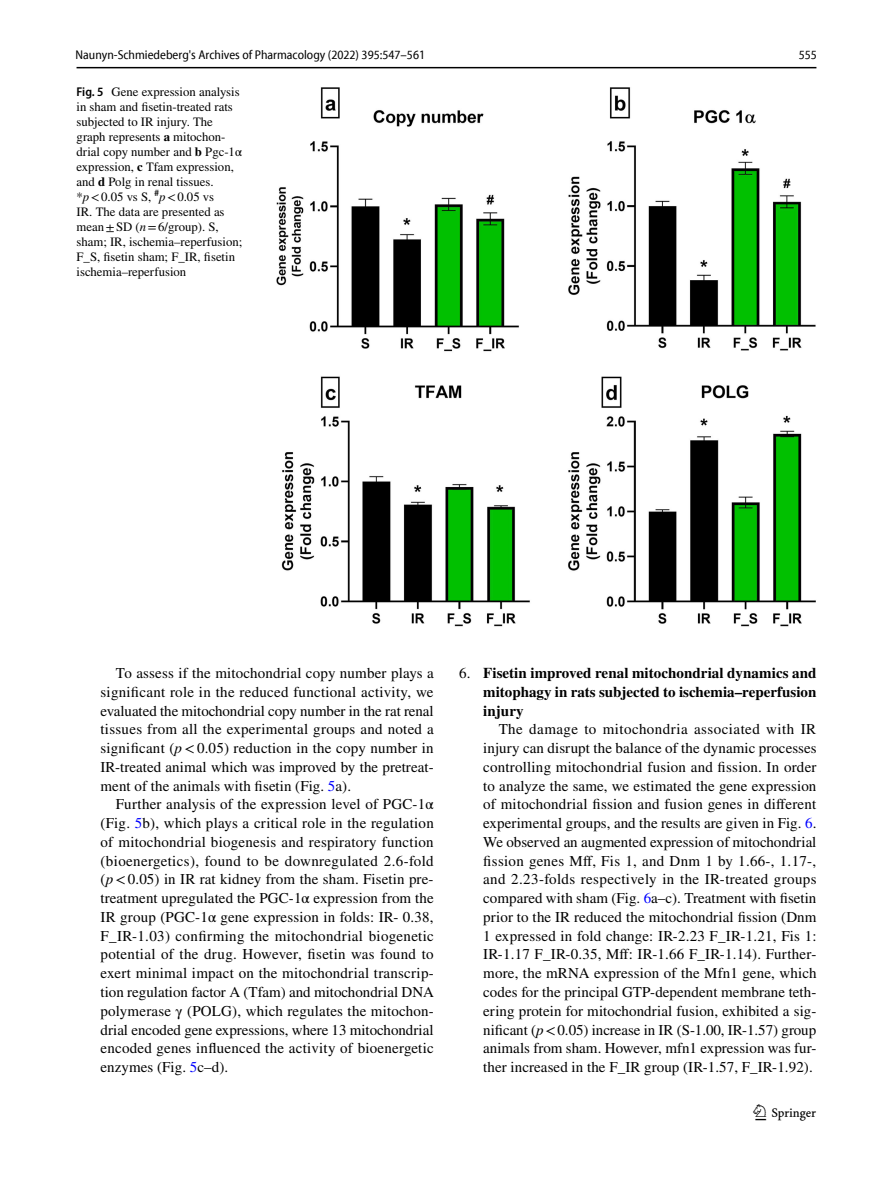
<style>
.page{position:relative;width:893px;height:1187px;background:#fff}
.page>*{position:absolute;margin:0;border:0;box-sizing:border-box;transform-origin:0 0}
.t1{font:22.5px "Springnew Regular 3";color:#000}
.t2{font:15px/18.8px "STIX";letter-spacing:.005em;color:#000;text-align:justify}
.t3{font:700 15px/18.8px "STIX";color:#000;text-align:justify}
.t4{font:12.75px/15px "STIX";color:#000}
.t5{font:semi-condensed 12.75px "Myriad Pro Unic";color:#000}
.s1{font-family:"Myriad Pro";font-weight:600;font-stretch:semi-condensed}
.s2{font-weight:700}
.s3{font-style:italic}
.s4{color:#00f}
.s5{font-weight:400}
</style>
<div class="page">
<hr style="left:77px;top:67px;width:739px;height:1px;background:#000">
<img style="left:276px;top:87px;width:540px;height:540px">
<p class="t5" style="left:76px;top:50px;width:351px">Naunyn-Schmiedeberg's Archives of Pharmacology (2022) 395:547–561</p>
<p class="t5" style="left:799px;top:50px;width:20px">555</p>
<p class="t4" style="left:77px;top:85px;width:167px"><span class="s1">Fig. 5</span> Gene expression analysis in sham and fisetin-treated rats subjected to IR injury. The graph represents <span class="s2">a</span> mitochon&shy;drial copy number and <span class="s2">b</span> Pgc-1α expression, <span class="s2">c</span> Tfam expression, and <span class="s2">d</span> Polg in renal tissues. *<span class="s3">p</span>&lt;0.05 vs S, <sup>#</sup><span class="s3">p</span>&lt;0.05 vs<br>IR. The data are presented as mean±SD (<span class="s3">n</span>=6/group). S, sham; IR, ischemia–reperfusion;<br>F_S, fisetin sham; F_IR, fisetin ischemia–reperfusion</p>
<p class="t2" style="left:101px;top:664px;width:335px;text-indent:15px">To assess if the mitochondrial copy number plays a significant role in the reduced functional activity, we evaluated the mitochondrial copy number in the rat renal tissues from all the experimental groups and noted a significant (<span class="s3">p</span>&lt;0.05) reduction in the copy number in IR-treated animal which was improved by the pretreat&shy;ment of the animals with fisetin (Fig. <span class="s4">5</span>a).</p>
<p class="t2" style="left:101px;top:796px;width:335px;text-indent:15px">Further analysis of the expression level of PGC-1α (Fig. <span class="s4">5</span>b), which plays a critical role in the regulation of mitochondrial biogenesis and respiratory function (bioenergetics), found to be downregulated 2.6-fold (<span class="s3">p</span>&lt;0.05) in IR rat kidney from the sham. Fisetin pre&shy;treatment upregulated the PGC-1α expression from the IR group (PGC-1α gene expression in folds: IR- 0.38, F_IR-1.03) confirming the mitochondrial biogenetic potential of the drug. However, fisetin was found to exert minimal impact on the mitochondrial transcrip&shy;tion regulation factor A (Tfam) and mitochondrial DNA polymerase γ (POLG), which regulates the mitochon&shy;drial encoded gene expressions, where 13 mitochondrial encoded genes influenced the activity of bioenergetic enzymes (Fig. <span class="s4">5</span>c–d).</p>
<p class="t3" style="left:483px;top:663px;width:335px;text-indent:-24px"><span class="s5">6.</span> Fisetin improved renal mitochondrial dynamics and mitophagy in rats subjected to ischemia–reperfusion injury</p>
<p class="t2" style="left:483px;top:721px;width:335px;text-indent:15px">The damage to mitochondria associated with IR injury can disrupt the balance of the dynamic processes controlling mitochondrial fusion and fission. In order to analyze the same, we estimated the gene expression of mitochondrial fission and fusion genes in different experimental groups, and the results are given in Fig. <span class="s4">6</span>.<br>We observed an augmented expression of mitochondrial fission genes Mff, Fis 1, and Dnm 1 by 1.66-, 1.17-, and 2.23-folds respectively in the IR-treated groups compared with sham (Fig. <span class="s4">6</span>a–c). Treatment with fisetin prior to the IR reduced the mitochondrial fission (Dnm 1 expressed in fold change: IR-2.23 F_IR-1.21, Fis 1:<br>IR-1.17 F_IR-0.35, Mff: IR-1.66 F_IR-1.14). Further&shy;more, the mRNA expression of the Mfn1 gene, which codes for the principal GTP-dependent membrane teth&shy;ering protein for mitochondrial fusion, exhibited a sig&shy;nificant (<span class="s3">p</span>&lt;0.05) increase in IR (S-1.00, IR-1.57) group animals from sham. However, mfn1 expression was fur&shy;ther increased in the F_IR group (IR-1.57, F_IR-1.92).</p>
<h1 class="t1" style="left:755px;top:1104px;width:62px">1 3</h1>
</div>
